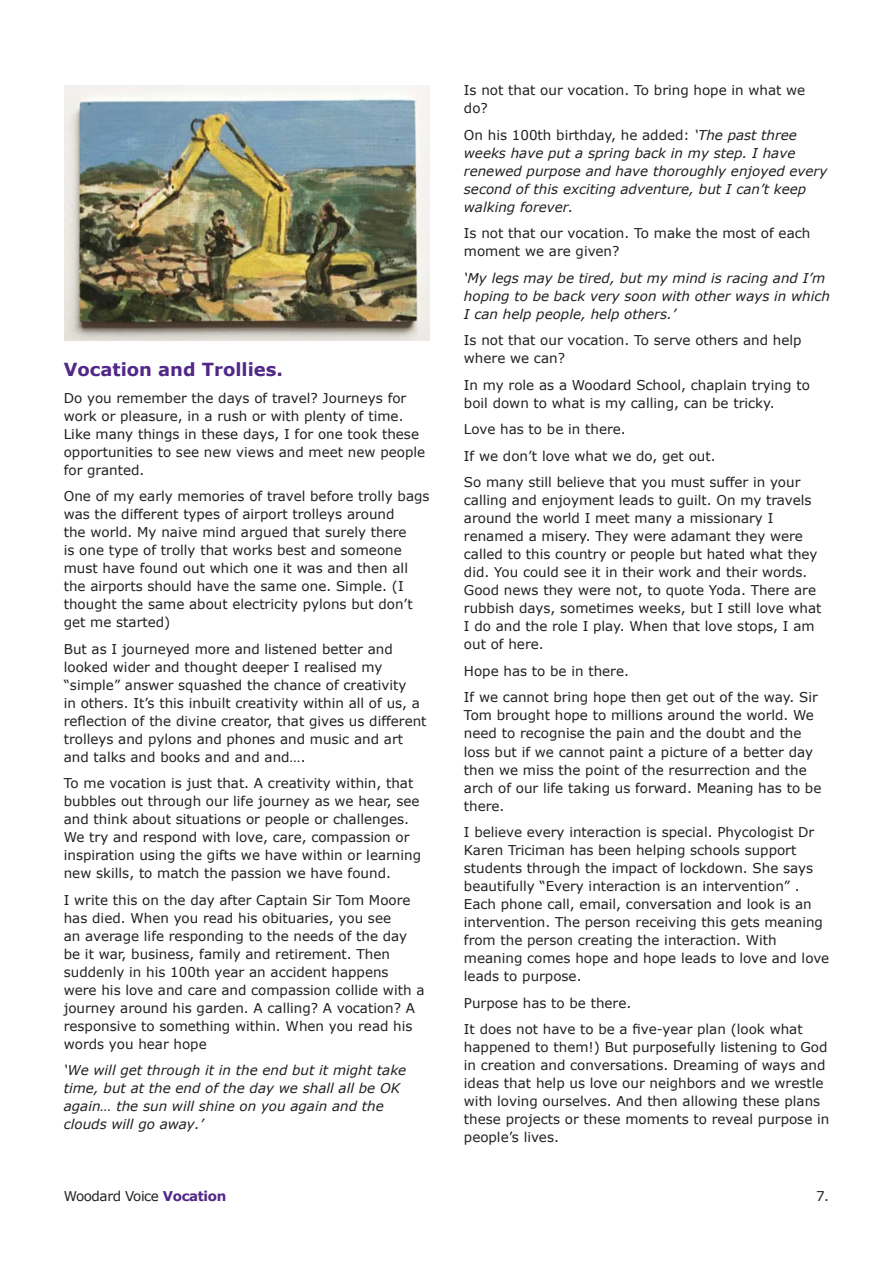
<style>
.page{position:relative;width:893px;height:1263px;background:#fff}
.page>*{position:absolute;margin:0;border:0;box-sizing:border-box;transform-origin:0 0}
.t1{font:700 18px "Verdana";color:#512887}
.t2{font:13.5px/18px "Verdana";color:#231f20}
.t3{font:italic 13.5px/18px "Verdana";color:#231f20}
.t4{font:13.5px "Verdana";letter-spacing:-.03em;color:#231f20}
.s1{font-style:normal}
.s2{font-weight:700;color:#512887}
</style>
<div class="page">
<img style="left:65px;top:85px;width:365px;height:255px">
<p class="t1" style="left:64px;top:358px;width:221px">Vocation and Trollies.</p>
<p class="t2" style="left:64px;top:389px;width:363px">Do you remember the days of travel? Journeys for work or pleasure, in a rush or with plenty of time.<br>Like many things in these days, I for one took these opportunities to see new views and meet new people for granted.</p>
<p class="t2" style="left:64px;top:488px;width:367px">One of my early memories of travel before trolly bags was the different types of airport trolleys around<br>the world. My naive mind argued that surely there<br>is one type of trolly that works best and someone must have found out which one it was and then all the airports should have the same one. Simple. (I thought the same about electricity pylons but don’t get me started)</p>
<p class="t2" style="left:64px;top:640px;width:364px">But as I journeyed more and listened better and looked wider and thought deeper I realised my “simple” answer squashed the chance of creativity<br>in others. It’s this inbuilt creativity within all of us, a reflection of the divine creator, that gives us different trolleys and pylons and phones and music and art and talks and books and and and….</p>
<p class="t2" style="left:64px;top:775px;width:359px">To me vocation is just that. A creativity within, that bubbles out through our life journey as we hear, see and think about situations or people or challenges.<br>We try and respond with love, care, compassion or inspiration using the gifts we have within or learning new skills, to match the passion we have found.</p>
<p class="t2" style="left:64px;top:891px;width:362px">I write this on the day after Captain Sir Tom Moore has died. When you read his obituaries, you see<br>an average life responding to the needs of the day be it war, business, family and retirement. Then suddenly in his 100th year an accident happens were his love and care and compassion collide with a journey around his garden. A calling? A vocation? A responsive to something within. When you read his words you hear hope</p>
<p class="t3" style="left:64px;top:1062px;width:344px">‘We will get through it in the end but it might take time, but at the end of the day we shall all be OK again… the sun will shine on you again and the clouds will go away.’</p>
<p class="t2" style="left:464px;top:82px;width:343px">Is not that our vocation. To bring hope in what we do?</p>
<p class="t3" style="left:464px;top:126px;width:365px"><span class="s1">On his 100th birthday, he added:</span> ‘The past three weeks have put a spring back in my step. I have renewed purpose and have thoroughly enjoyed every second of this exciting adventure, but I can’t keep walking forever.</p>
<p class="t2" style="left:464px;top:225px;width:348px">Is not that our vocation. To make the most of each moment we are given?</p>
<p class="t3" style="left:464px;top:269px;width:368px">‘My legs may be tired, but my mind is racing and I’m hoping to be back very soon with other ways in which<br>I can help people, help others.’</p>
<p class="t2" style="left:464px;top:332px;width:339px">Is not that our vocation. To serve others and help where we can?</p>
<p class="t2" style="left:464px;top:376px;width:347px">In my role as a Woodard School, chaplain trying to boil down to what is my calling, can be tricky.</p>
<p class="t2" style="left:464px;top:421px;width:163px">Love has to be in there.</p>
<p class="t2" style="left:464px;top:447px;width:253px">If we don’t love what we do, get out.</p>
<p class="t2" style="left:464px;top:474px;width:359px">So many still believe that you must suffer in your calling and enjoyment leads to guilt. On my travels around the world I meet many a missionary I renamed a misery. They were adamant they were called to this country or people but hated what they did. You could see it in their work and their words.<br>Good news they were not, to quote Yoda. There are rubbish days, sometimes weeks, but I still love what I do and the role I play. When that love stops, I am out of here.</p>
<p class="t2" style="left:464px;top:662px;width:167px">Hope has to be in there.</p>
<p class="t2" style="left:464px;top:689px;width:359px">If we cannot bring hope then get out of the way. Sir Tom brought hope to millions around the world. We need to recognise the pain and the doubt and the loss but if we cannot paint a picture of a better day then we miss the point of the resurrection and the arch of our life taking us forward. Meaning has to be there.</p>
<p class="t2" style="left:464px;top:823px;width:367px">I believe every interaction is special. Phycologist Dr Karen Triciman has been helping schools support students through the impact of lockdown. She says beautifully “Every interaction is an intervention” .<br>Each phone call, email, conversation and look is an intervention. The person receiving this gets meaning from the person creating the interaction. With meaning comes hope and hope leads to love and love leads to purpose.</p>
<p class="t2" style="left:464px;top:994px;width:169px">Purpose has to be there.</p>
<p class="t2" style="left:464px;top:1020px;width:367px">It does not have to be a five-year plan (look what happened to them!) But purposefully listening to God in creation and conversations. Dreaming of ways and ideas that help us love our neighbors and we wrestle with loving ourselves. And then allowing these plans these projects or these moments to reveal purpose in people’s lives.</p>
<p class="t4" style="left:64px;top:1187px;width:164px">Woodard Voice <span class="s2">Vocation</span></p>
<p class="t2" style="left:816px;top:1187px;width:15px">7.</p>
</div>
